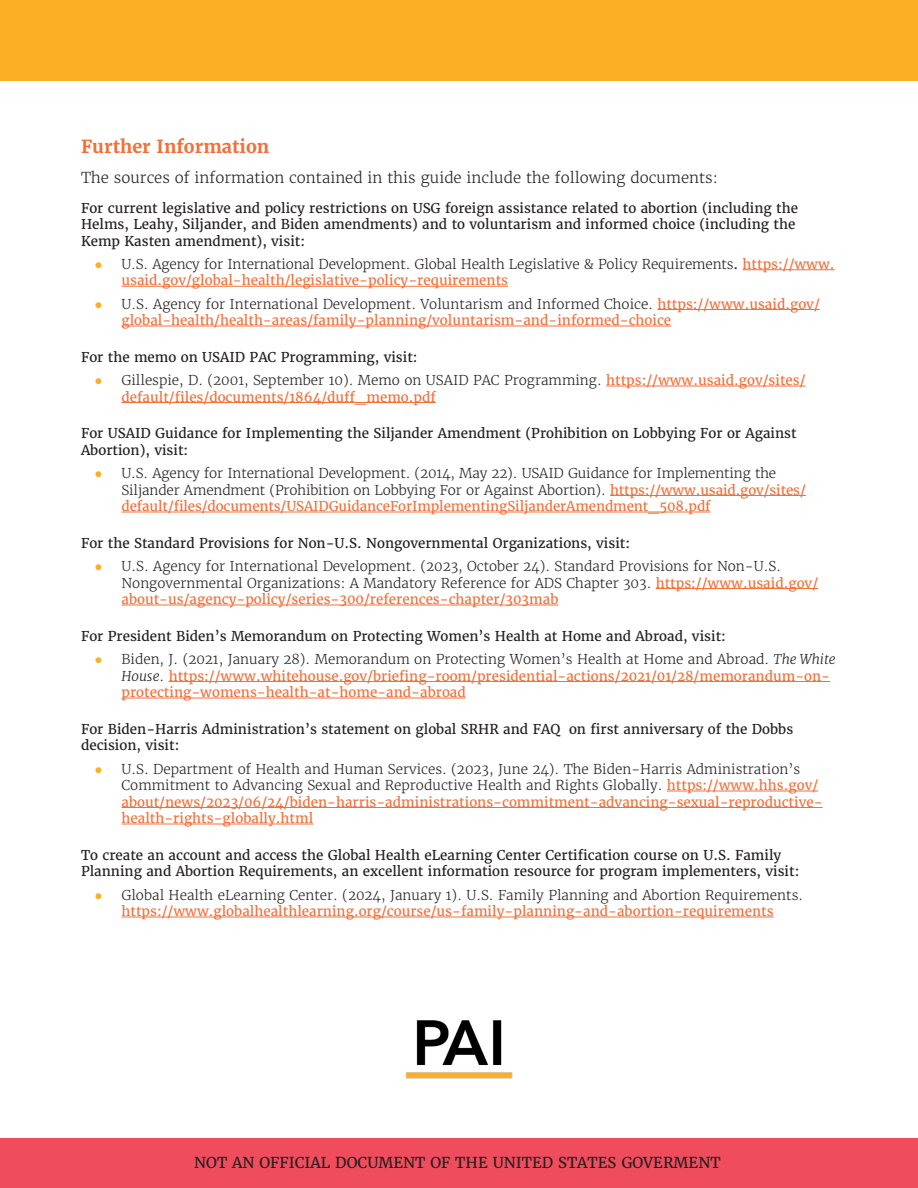
<style>
.page{position:relative;width:918px;height:1188px;background:#fff}
.page>*{position:absolute;margin:0;border:0;box-sizing:border-box;transform-origin:0 0}
.Head{font:700 18px "Merriweather";color:#f26f39}
.text{font:300 15px "Merriweather";color:#231f20}
.text-2{font:15px "Merriweather";color:#231f20}
.t1{font:300 13.5px/16.5px "Merriweather";color:#231f20}
.text-3{font:13.5px/16.5px "Merriweather";color:#231f20}
.t2{font:13.5px/16.5px "Merriweather";color:#f3703a}
.s1{font-family:"Trebuchet MS";font-weight:400;color:#fbaf25}
.s2{font-weight:400}
.s3{font-weight:400;color:#f3703a}
.s4{font-family:"Trebuchet MS";color:#fbaf25}
.s5{font-weight:300;color:#231f20}
.s6{font-weight:300;font-style:italic;color:#231f20}
</style>
<div class="page">
<img style="left:406px;top:1020px;width:107px;height:59px">
<div style="left:0;top:0;width:918px;height:81px;background:#fbaf25"></div>
<hr style="left:743px;top:269px;width:92px;height:1px;background:#f3703a">
<hr style="left:122px;top:286px;width:386px;height:1px;background:#f3703a">
<hr style="left:657px;top:309px;width:163px;height:1px;background:#f3703a">
<hr style="left:122px;top:326px;width:549px;height:1px;background:#f3703a">
<hr style="left:606px;top:386px;width:200px;height:1px;background:#f3703a">
<hr style="left:122px;top:402px;width:314px;height:1px;background:#f3703a">
<hr style="left:610px;top:495px;width:196px;height:1px;background:#f3703a">
<hr style="left:122px;top:512px;width:589px;height:1px;background:#f3703a">
<hr style="left:656px;top:588px;width:162px;height:1px;background:#f3703a">
<hr style="left:122px;top:605px;width:436px;height:1px;background:#f3703a">
<hr style="left:169px;top:681px;width:661px;height:1px;background:#f3703a">
<hr style="left:122px;top:698px;width:344px;height:1px;background:#f3703a">
<hr style="left:667px;top:791px;width:151px;height:1px;background:#f3703a">
<hr style="left:122px;top:807px;width:701px;height:1px;background:#f3703a">
<hr style="left:122px;top:824px;width:191px;height:1px;background:#f3703a">
<hr style="left:122px;top:917px;width:652px;height:1px;background:#f3703a">
<div style="left:0;top:1138px;width:918px;height:50px;background:#ef4d5e"></div>
<p class="Head" style="left:81px;top:135px;width:190px">Further Information</p>
<p class="text" style="left:81px;top:168px;width:638px">The sources of information contained in this guide include the following documents:</p>
<p class="text-3" style="left:81px;top:200px;width:719px">For current legislative and policy restrictions on USG foreign assistance related to abortion (including the<br>Helms, Leahy, Siljander, and Biden amendments) and to voluntarism and informed choice (including the<br>Kemp Kasten amendment), visit:</p>
<p class="t1" style="left:122px;top:256px;width:715px;text-indent:-27px"><span class="s1">●</span> U.S. Agency for International Development. Global Health Legislative &amp; Policy Requirements<span class="s2">.</span> <span class="s3">https://www. usaid.gov/global-health/legislative-policy-requirements</span></p>
<p class="t2" style="left:122px;top:296px;width:700px;text-indent:-27px"><span class="s4">●</span> <span class="s5">U.S. Agency for International Development. Voluntarism and Informed Choice.</span> https://www.usaid.gov/ global-health/health-areas/family-planning/voluntarism-and-informed-choice</p>
<p class="text-3" style="left:81px;top:349px;width:338px">For the memo on USAID PAC Programming, visit:</p>
<p class="t2" style="left:122px;top:372px;width:686px;text-indent:-27px"><span class="s4">●</span> <span class="s5">Gillespie, D. (2001, September 10). Memo on USAID PAC Programming.</span> https://www.usaid.gov/sites/ default/files/documents/1864/duff_memo.pdf</p>
<p class="text-3" style="left:81px;top:425px;width:717px">For USAID Guidance for Implementing the Siljander Amendment (Prohibition on Lobbying For or Against<br>Abortion), visit:</p>
<p class="t1" style="left:122px;top:465px;width:686px;text-indent:-27px"><span class="s1">●</span> U.S. Agency for International Development. (2014, May 22). USAID Guidance for Implementing the<br>Siljander Amendment (Prohibition on Lobbying For or Against Abortion). <span class="s3">https://www.usaid.gov/sites/ default/files/documents/USAIDGuidanceForImplementingSiljanderAmendment_508.pdf</span></p>
<p class="text-3" style="left:81px;top:535px;width:551px">For the Standard Provisions for Non-U.S. Nongovernmental Organizations, visit:</p>
<p class="t1" style="left:122px;top:558px;width:698px;text-indent:-27px"><span class="s1">●</span> U.S. Agency for International Development. (2023, October 24). Standard Provisions for Non-U.S.<br>Nongovernmental Organizations: A Mandatory Reference for ADS Chapter 303. <span class="s3">https://www.usaid.gov/ about-us/agency-policy/series-300/references-chapter/303mab</span></p>
<p class="text-3" style="left:81px;top:628px;width:646px">For President Biden’s Memorandum on Protecting Women’s Health at Home and Abroad, visit:</p>
<p class="t2" style="left:122px;top:651px;width:716px;text-indent:-27px"><span class="s4">●</span> <span class="s5">Biden, J. (2021, January 28). Memorandum on Protecting Women’s Health at Home and Abroad.</span> <span class="s6">The White<br>House</span><span class="s5">.</span> https://www.whitehouse.gov/briefing-room/presidential-actions/2021/01/28/memorandum-on&shy;protecting-womens-health-at-home-and-abroad</p>
<p class="text-3" style="left:81px;top:721px;width:714px">For Biden-Harris Administration’s statement on global SRHR and FAQ on first anniversary of the Dobbs decision, visit:</p>
<p class="t1" style="left:122px;top:761px;width:703px;text-indent:-27px"><span class="s1">●</span> U.S. Department of Health and Human Services. (2023, June 24). The Biden-Harris Administration’s Commitment to Advancing Sexual and Reproductive Health and Rights Globally. <span class="s3">https://www.hhs.gov/ about/news/2023/06/24/biden-harris-administrations-commitment-advancing-sexual-reproductive&shy;health-rights-globally.html</span></p>
<p class="text-3" style="left:81px;top:847px;width:720px">To create an account and access the Global Health eLearning Center Certification course on U.S. Family<br>Planning and Abortion Requirements, an excellent information resource for program implementers, visit:</p>
<p class="t2" style="left:94px;top:887px;width:710px;text-align:center"><span class="s4">●</span> <span class="s5">Global Health eLearning Center. (2024, January 1). U.S. Family Planning and Abortion Requirements. </span>https://www.globalhealthlearning.org/course/us-family-planning-and-abortion-requirements</p>
<p class="text-2" style="left:194px;top:1153px;width:528px">NOT AN OFFICIAL DOCUMENT OF THE UNITED STATES GOVERMENT</p>
</div>
